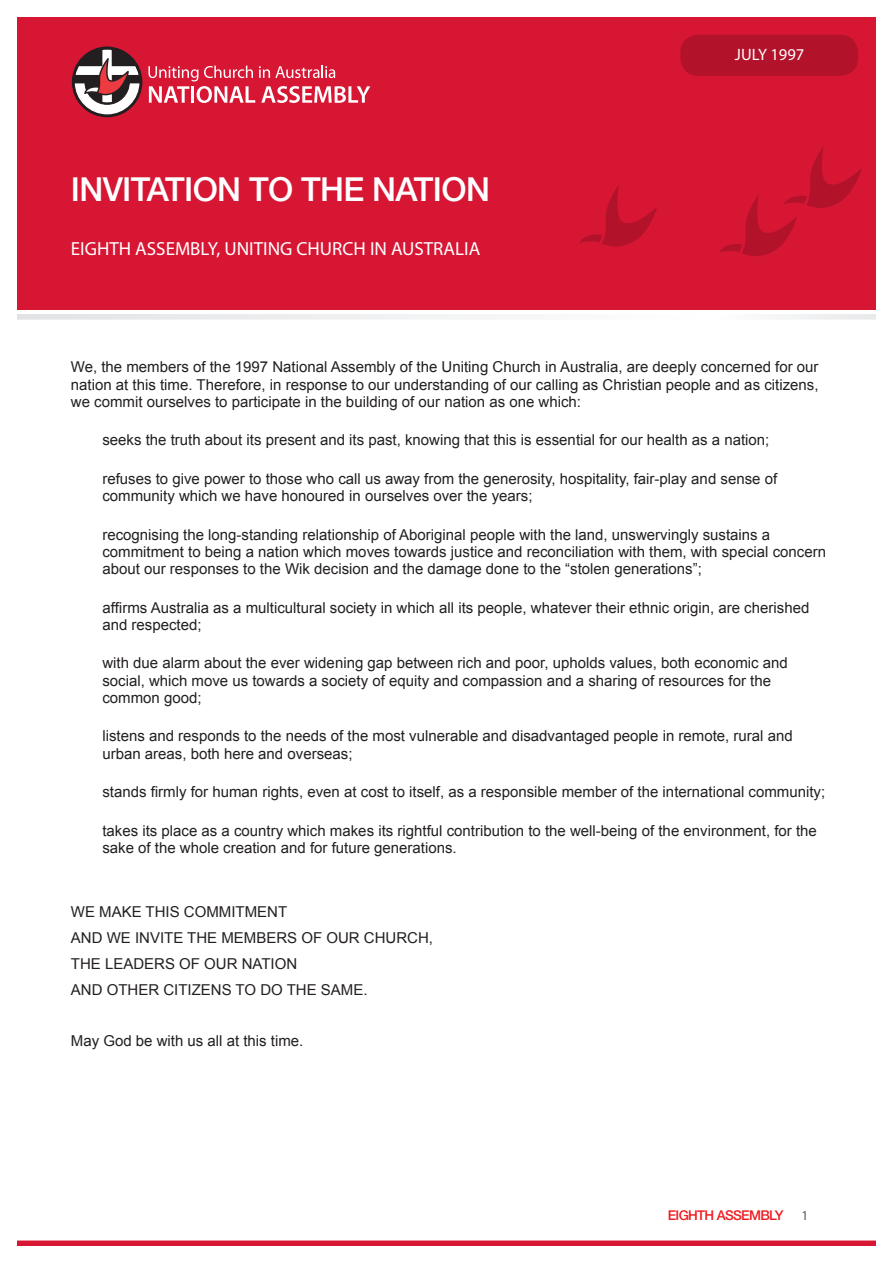
<style>
.page{position:relative;width:893px;height:1263px;background:#fff}
.page>*{position:absolute;margin:0;border:0;box-sizing:border-box;transform-origin:0 0}
.t1{font:500 33.15px/40.3px "Helvetica Neue LT Std";letter-spacing:-.02em;color:#fff}
.resolution_sub_headi{font:19.05px "Myriad Pro";color:#fff}
.date{font:16.5px "Myriad Pro";color:#fff}
.body{font:15px/17.2px "Arial";color:#231f20}
.footer_red{font:500 13.5px "Helvetica Neue LT Std";letter-spacing:-.05em;color:#ee1d23}
.footer_red-2{font:13.5px "Myriad Pro";color:#57585a}
</style>
<div class="page">
<div style="left:17px;top:17px;width:859px;height:292px;background:#d71634"></div>
<svg style="left:719px;top:147px;width:142px;height:109px"></svg>
<svg style="left:579px;top:185px;width:78px;height:62px"></svg>
<svg style="left:72px;top:47px;width:70px;height:70px"></svg>
<svg style="left:148px;top:66px;width:222px;height:37px"></svg>
<div style="left:680px;top:35px;width:178px;height:41px;background:#b2122a;border-radius:18px"></div>
<div style="left:17px;top:1241px;width:859px;height:5px;background:#d71634"></div>
<svg style="left:17px;top:314px;width:859px;height:5px;fill:#f0f1f2"></svg>
<h1 class="t1" style="left:71px;top:149px;width:486px">INTEGRITY AND JUSTICE IN<br>EMPLOYMENT RELATIONSHIPS</h1>
<p class="resolution_sub_headi" style="left:80px;top:237px;width:423px">LEVENTH ASSEMBLY, UNITING CHURCH IN AUSTRALIA</p>
<p class="t1" style="left:71px;top:168px;width:421px">INVITATION TO THE NATION</p>
<p class="resolution_sub_headi" style="left:71px;top:237px;width:411px">EIGHTH ASSEMBLY, UNITING CHURCH IN AUSTRALIA</p>
<p class="date" style="left:713px;top:44px;width:115px">DECEMBER 2008</p>
<p class="date" style="left:735px;top:44px;width:71px">JULY 1997</p>
<p class="body" style="left:71px;top:359px;width:749px;text-align:justify">We, the members of the 1997 National Assembly of the Uniting Church in Australia, are deeply concerned for our nation at this time. Therefore, in response to our understanding of our calling as Christian people and as citizens, we commit ourselves to participate in the building of our nation as one which:</p>
<p class="body" style="left:102px;top:432px;width:669px">seeks the truth about its present and its past, knowing that this is essential for our health as a nation;</p>
<p class="body" style="left:102px;top:470px;width:676px">refuses to give power to those who call us away from the generosity, hospitality, fair-play and sense of community which we have honoured in ourselves over the years;</p>
<p class="body" style="left:102px;top:526px;width:725px">recognising the long-standing relationship of Aboriginal people with the land, unswervingly sustains a commitment to being a nation which moves towards justice and reconciliation with them, with special concern about our responses to the Wik decision and the damage done to the “stolen generations”;</p>
<p class="body" style="left:102px;top:599px;width:708px">affirms Australia as a multicultural society in which all its people, whatever their ethnic origin, are cherished and respected;</p>
<p class="body" style="left:102px;top:655px;width:687px">with due alarm about the ever widening gap between rich and poor, upholds values, both economic and social, which move us towards a society of equity and compassion and a sharing of resources for the common good;</p>
<p class="body" style="left:102px;top:728px;width:692px">listens and responds to the needs of the most vulnerable and disadvantaged people in remote, rural and urban areas, both here and overseas;</p>
<p class="body" style="left:102px;top:783px;width:724px">stands firmly for human rights, even at cost to itself, as a responsible member of the international community;</p>
<p class="body" style="left:102px;top:822px;width:716px">takes its place as a country which makes its rightful contribution to the well-being of the environment, for the sake of the whole creation and for future generations.</p>
<p class="body" style="left:71px;top:903px;width:218px">WE MAKE THIS COMMITMENT</p>
<p class="body" style="left:71px;top:929px;width:364px">AND WE INVITE THE MEMBERS OF OUR CHURCH,</p>
<p class="body" style="left:71px;top:955px;width:228px">THE LEADERS OF OUR NATION</p>
<p class="body" style="left:71px;top:981px;width:298px">AND OTHER CITIZENS TO DO THE SAME.</p>
<p class="body" style="left:71px;top:1032px;width:234px">May God be with us all at this time.</p>
<p class="footer_red" style="left:668px;top:1207px;width:117px">EIGHTH ASSEMBLY</p>
<p class="footer_red-2" style="left:801px;top:1207px;width:8px">1</p>
</div>
